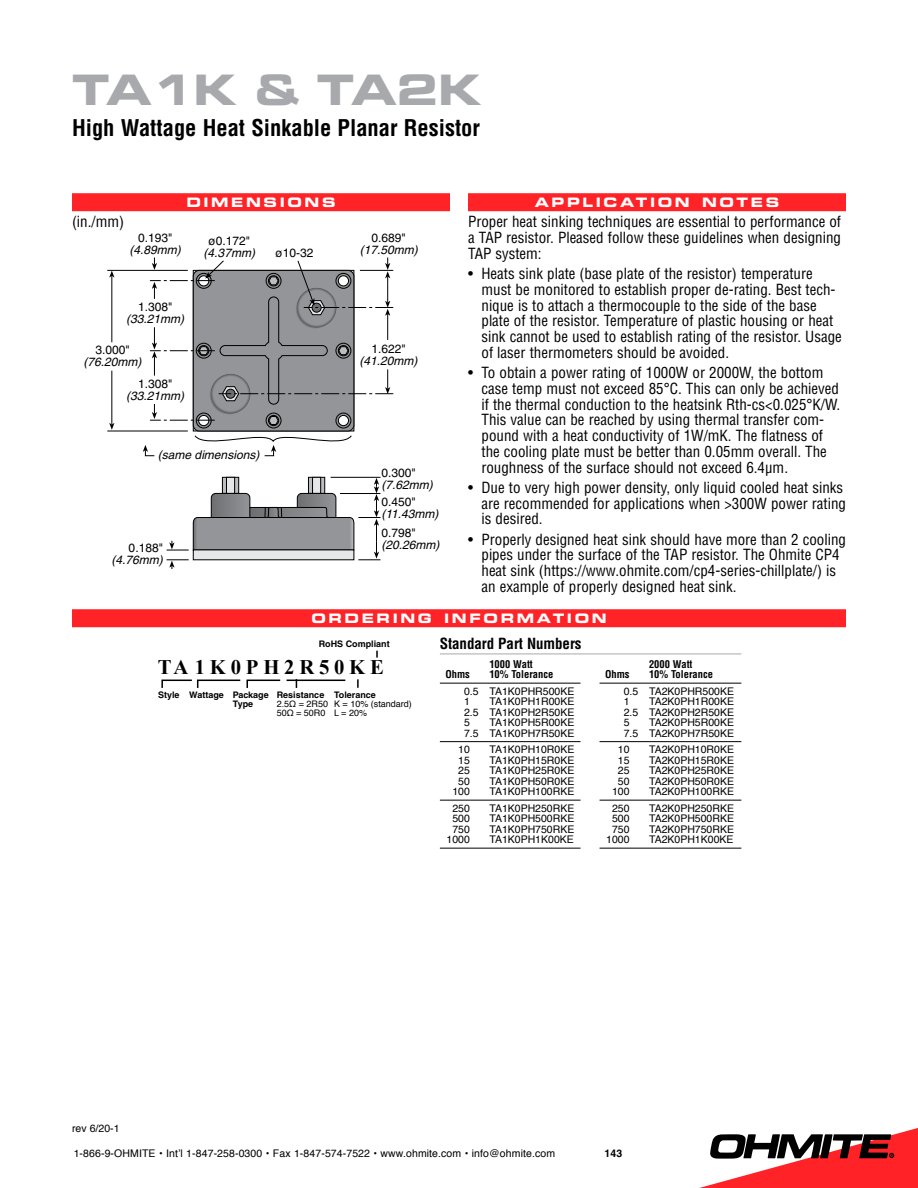
<style>
.page{position:relative;width:918px;height:1188px;background:#fff}
.page>*{position:absolute;margin:0;border:0;box-sizing:border-box;transform-origin:0 0}
.t1{font:42px "Eurostile Bold Extended Two";color:#a7a9ac}
.t2{font:700 condensed 22.5px "Helvetica";color:#000}
.t3{font:700 20.7px "Times New Roman";letter-spacing:.23em;color:#000}
.t4{font:condensed 15px/15.8px "Helvetica";color:#000}
.t5{font:700 condensed 15px "Helvetica";letter-spacing:-.005em;color:#000}
.t6{font:13.05px "Eurostile Bold Extended Two";letter-spacing:.2em;color:#fff}
.t7{font:italic 12px "Helvetica";color:#000}
.t8{font:12px "Helvetica";color:#000}
.t9{font:10.5px/10.5px "Helvetica";color:#000}
.t10{font:700 condensed 10.5px "Helvetica";color:#000}
.t11{font:700 10.5px "Helvetica";color:#000}
.t12{font:700 9px/9px "Helvetica";color:#000}
.t13{font:9px/9px "Helvetica";color:#000}
</style>
<div class="page">
<svg style="left:699px;top:1128px;width:219px;height:60px"></svg>
<svg style="left:161px;top:679px;width:198px;height:9px"></svg>
<svg style="left:376px;top:651px;width:2px;height:7px"></svg>
<hr style="left:107px;top:431px;width:81px;height:1px;background:#000">
<hr style="left:107px;top:270px;width:81px;height:1px;background:#000">
<hr style="left:111px;top:276px;width:1px;height:66px;background:#000">
<svg style="left:109px;top:271px;width:5px;height:7px"></svg>
<hr style="left:111px;top:371px;width:1px;height:54px;background:#000">
<svg style="left:109px;top:423px;width:5px;height:7px"></svg>
<hr style="left:331px;top:477px;width:49px;height:1px;background:#000">
<svg style="left:167px;top:478px;width:213px;height:91px"></svg>
<svg style="left:143px;top:258px;width:250px;height:198px"></svg>
<hr style="left:440px;top:683px;width:141px;height:1px;background:#000">
<hr style="left:440px;top:741px;width:141px;height:1px;background:#000">
<hr style="left:440px;top:800px;width:141px;height:1px;background:#000">
<hr style="left:440px;top:848px;width:141px;height:1px;background:#000">
<hr style="left:600px;top:683px;width:141px;height:1px;background:#000">
<hr style="left:600px;top:741px;width:141px;height:1px;background:#000">
<hr style="left:600px;top:800px;width:141px;height:1px;background:#000">
<hr style="left:600px;top:848px;width:141px;height:1px;background:#000">
<div style="left:468px;top:193px;width:378px;height:18px;background:#ff2227"></div>
<hr style="left:440px;top:654px;width:301px;height:1px;background:#a7a9ac">
<div style="left:72px;top:609px;width:774px;height:18px;background:#ff2227"></div>
<div style="left:72px;top:193px;width:378px;height:18px;background:#ff2227"></div>
<h1 class="t1" style="left:72px;top:60px;width:411px">TA1K &amp; TA2K</h1>
<h2 class="t2" style="left:72px;top:114px;width:410px">High Wattage Heat Sinkable Planar Resistor</h2>
<p class="t4" style="left:72px;top:214px;width:54px">(in./mm)</p>
<p class="t6" style="left:186px;top:193px;width:151px">DIMENSIONS</p>
<p class="t8" style="left:138px;top:231px;width:36px">0.193"</p>
<p class="t7" style="left:130px;top:243px;width:56px">(4.89mm)</p>
<p class="t8" style="left:138px;top:300px;width:36px">1.308"</p>
<p class="t7" style="left:126px;top:312px;width:62px">(33.21mm)</p>
<p class="t8" style="left:95px;top:343px;width:36px">3.000"</p>
<p class="t7" style="left:83px;top:355px;width:62px">(76.20mm)</p>
<p class="t8" style="left:138px;top:377px;width:36px">1.308"</p>
<p class="t7" style="left:126px;top:389px;width:62px">(33.21mm)</p>
<p class="t8" style="left:209px;top:234px;width:43px">ø0.172"</p>
<p class="t7" style="left:204px;top:246px;width:56px">(4.37mm)</p>
<p class="t8" style="left:275px;top:246px;width:40px">ø10-32</p>
<p class="t7" style="left:158px;top:448px;width:106px">(same dimensions)</p>
<p class="t8" style="left:129px;top:541px;width:36px">0.188"</p>
<p class="t7" style="left:112px;top:553px;width:56px">(4.76mm)</p>
<p class="t8" style="left:372px;top:231px;width:36px">0.689"</p>
<p class="t7" style="left:360px;top:243px;width:62px">(17.50mm)</p>
<p class="t8" style="left:371px;top:342px;width:36px">1.622"</p>
<p class="t7" style="left:360px;top:354px;width:62px">(41.20mm)</p>
<p class="t8" style="left:381px;top:466px;width:36px">0.300"</p>
<p class="t7" style="left:381px;top:478px;width:56px">(7.62mm)</p>
<p class="t8" style="left:381px;top:495px;width:36px">0.450"</p>
<p class="t7" style="left:381px;top:507px;width:62px">(11.43mm)</p>
<p class="t8" style="left:381px;top:526px;width:36px">0.798"</p>
<p class="t7" style="left:381px;top:538px;width:62px">(20.26mm)</p>
<p class="t6" style="left:535px;top:193px;width:100px">APPLICAT</p>
<p class="t6" style="left:650px;top:193px;width:131px">ION NOTES</p>
<p class="t4" style="left:468px;top:214px;width:375px;text-align:justify">Proper heat sinking techniques are essential to performance of a TAP resistor. Pleased follow these guidelines when designing TAP system:</p>
<p class="t4" style="left:482px;top:265px;width:362px;text-indent:-14px">• Heats sink plate (base plate of the resistor) temperature must be monitored to establish proper de-rating. Best tech&shy;nique is to attach a thermocouple to the side of the base plate of the resistor. Temperature of plastic housing or heat sink cannot be used to establish rating of the resistor. Usage of laser thermometers should be avoided.</p>
<p class="t4" style="left:482px;top:364px;width:360px;text-indent:-14px">• To obtain a power rating of 1000W or 2000W, the bottom case temp must not exceed 85°C. This can only be achieved if the thermal conduction to the heatsink Rth-cs&lt;0.025°K/W.<br>This value can be reached by using thermal transfer com&shy;pound with a heat conductivity of 1W/mK. The flatness of the cooling plate must be better than 0.05mm overall. The roughness of the surface should not exceed 6.4µm.</p>
<p class="t4" style="left:482px;top:479px;width:366px;text-indent:-14px">• Due to very high power density, only liquid cooled heat sinks are recommended for applications when &gt;300W power rating is desired.</p>
<p class="t4" style="left:482px;top:531px;width:366px;text-indent:-14px">• Properly designed heat sink should have more than 2 cooling pipes under the surface of the TAP resistor. The Ohmite CP4 heat sink (https://www.ohmite.com/cp4-series-chillplate/) is an example of properly designed heat sink.</p>
<p class="t6" style="left:311px;top:609px;width:241px">ORDERING INF ORMAT</p>
<p class="t6" style="left:567px;top:609px;width:41px">ION</p>
<p class="t12" style="left:319px;top:639px;width:72px">RoHS Compliant</p>
<h3 class="t3" style="left:158px;top:653px;width:228px">TA1K0PH2R50KE</h3>
<p class="t12" style="left:158px;top:690px;width:23px">Style</p>
<p class="t12" style="left:233px;top:690px;width:38px">Package<br>Type</p>
<p class="t12" style="left:277px;top:690px;width:49px">Resistance</p>
<p class="t12" style="left:189px;top:690px;width:36px">Wattage</p>
<p class="t12" style="left:334px;top:690px;width:43px">Tolerance</p>
<p class="t13" style="left:334px;top:699px;width:79px">K = 10% (standard)<br>L = 20%</p>
<p class="t13" style="left:277px;top:699px;width:53px">2.5Ω = 2R50<br>50Ω = 50R0</p>
<p class="t5" style="left:440px;top:634px;width:143px">Standard Part Numbers</p>
<p class="t10" style="left:489px;top:658px;width:45px">1000 Watt</p>
<p class="t10" style="left:649px;top:658px;width:45px">2000 Watt</p>
<p class="t10" style="left:445px;top:668px;width:26px">Ohms</p>
<p class="t10" style="left:489px;top:668px;width:65px">10% Tolerance</p>
<p class="t9" style="left:464px;top:686px;width:112px">0.5 TA1K0PHR500KE<br>1</p>
<p class="t9" style="left:464px;top:697px;width:112px;text-align:justify;text-indent:25px">TA1K0PH1R00KE 2.5 TA1K0PH2R50KE 5</p>
<p class="t9" style="left:464px;top:718px;width:112px;text-align:right">TA1K0PH5R00KE<br>7.5 TA1K0PH7R50KE</p>
<p class="t9" style="left:458px;top:745px;width:13px">10</p>
<p class="t9" style="left:489px;top:745px;width:87px">TA1K0PH10R0KE</p>
<p class="t9" style="left:458px;top:755px;width:13px">15</p>
<p class="t9" style="left:489px;top:755px;width:87px">TA1K0PH15R0KE</p>
<p class="t9" style="left:458px;top:766px;width:13px">25</p>
<p class="t9" style="left:489px;top:766px;width:87px">TA1K0PH25R0KE</p>
<p class="t9" style="left:458px;top:776px;width:13px">50</p>
<p class="t9" style="left:489px;top:776px;width:87px">TA1K0PH50R0KE</p>
<p class="t9" style="left:452px;top:787px;width:19px">100</p>
<p class="t9" style="left:489px;top:787px;width:87px">TA1K0PH100RKE</p>
<p class="t9" style="left:452px;top:803px;width:19px">250</p>
<p class="t9" style="left:489px;top:803px;width:87px">TA1K0PH250RKE</p>
<p class="t9" style="left:452px;top:814px;width:19px">500</p>
<p class="t9" style="left:489px;top:814px;width:87px">TA1K0PH500RKE</p>
<p class="t9" style="left:452px;top:824px;width:19px">750</p>
<p class="t9" style="left:489px;top:824px;width:87px">TA1K0PH750RKE</p>
<p class="t9" style="left:447px;top:835px;width:25px">1000</p>
<p class="t9" style="left:489px;top:835px;width:86px">TA1K0PH1K00KE</p>
<p class="t10" style="left:605px;top:668px;width:26px">Ohms</p>
<p class="t10" style="left:649px;top:668px;width:65px">10% Tolerance</p>
<p class="t9" style="left:624px;top:686px;width:112px">0.5 TA2K0PHR500KE<br>1</p>
<p class="t9" style="left:624px;top:697px;width:112px;text-align:justify;text-indent:25px">TA2K0PH1R00KE 2.5 TA2K0PH2R50KE 5</p>
<p class="t9" style="left:624px;top:718px;width:112px;text-align:right">TA2K0PH5R00KE<br>7.5 TA2K0PH7R50KE</p>
<p class="t9" style="left:618px;top:745px;width:13px">10</p>
<p class="t9" style="left:649px;top:745px;width:87px">TA2K0PH10R0KE</p>
<p class="t9" style="left:618px;top:755px;width:13px">15</p>
<p class="t9" style="left:649px;top:755px;width:87px">TA2K0PH15R0KE</p>
<p class="t9" style="left:618px;top:766px;width:13px">25</p>
<p class="t9" style="left:649px;top:766px;width:87px">TA2K0PH25R0KE</p>
<p class="t9" style="left:618px;top:776px;width:13px">50</p>
<p class="t9" style="left:649px;top:776px;width:87px">TA2K0PH50R0KE</p>
<p class="t9" style="left:612px;top:787px;width:19px">100</p>
<p class="t9" style="left:649px;top:787px;width:87px">TA2K0PH100RKE</p>
<p class="t9" style="left:612px;top:803px;width:19px">250</p>
<p class="t9" style="left:649px;top:803px;width:87px">TA2K0PH250RKE</p>
<p class="t9" style="left:612px;top:814px;width:19px">500</p>
<p class="t9" style="left:649px;top:814px;width:87px">TA2K0PH500RKE</p>
<p class="t9" style="left:612px;top:824px;width:19px">750</p>
<p class="t9" style="left:649px;top:824px;width:87px">TA2K0PH750RKE</p>
<p class="t9" style="left:606px;top:835px;width:25px">1000</p>
<p class="t9" style="left:649px;top:835px;width:86px">TA2K0PH1K00KE</p>
<p class="t9" style="left:72px;top:1123px;width:49px">rev 6/20-1</p>
<p class="t9" style="left:74px;top:1148px;width:483px">1-866-9-OHMITE • Int’l 1-847-258-0300 • Fax 1-847-574-7522 • www.ohmite.com • info@ohmite.com</p>
<p class="t11" style="left:604px;top:1147px;width:19px">143</p>
</div>
